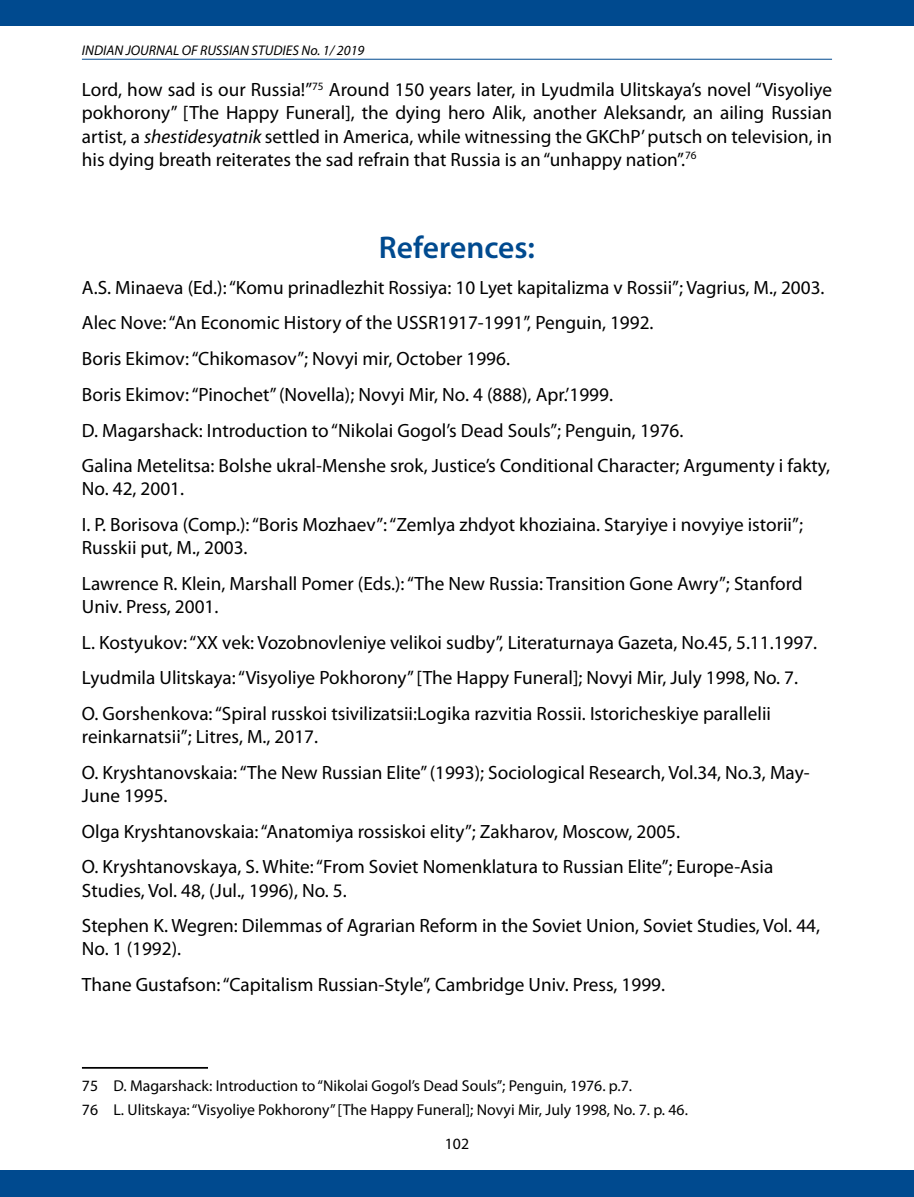
<style>
.page{position:relative;width:914px;height:1197px;background:#fff}
.page>*{position:absolute;margin:0;border:0;box-sizing:border-box;transform-origin:0 0}
.t1{font:600 31.5px "Myriad Pro";color:#004a8f}
.t2{font:19.25px/35.7px "Myriad Pro";color:#000}
.t3{font:15.75px/23.6px "Myriad Pro";color:#000}
.t4{font:italic 14px "Myriad Pro";color:#000}
.s1{font-style:italic}
</style>
<div class="page">
<hr style="left:82px;top:59px;width:750px;height:1px;background:#004a8f">
<hr style="left:82px;top:1067px;width:126px;height:2px;background:#000">
<div style="left:0;top:1171px;width:914px;height:26px;background:#004a8f"></div>
<div style="left:0;top:0;width:914px;height:26px;background:#004a8f"></div>
<p class="t4" style="left:82px;top:42px;width:284px">INDIAN JOURNAL OF RUSSIAN STUDIES No. 1/ 2019</p>
<p class="t2" style="left:82px;top:78px;width:751px;line-height:23.1px;text-align:justify">Lord, how sad is our Russia!”<sup>75</sup> Around 150 years later, in Lyudmila Ulitskaya’s novel “Visyoliye pokhorony” [The Happy Funeral], the dying hero Alik, another Aleksandr, an ailing Russian artist, a <span class="s1">shestidesyatnik</span> settled in America, while witnessing the GKChP’ putsch on television, in his dying breath reiterates the sad refrain that Russia is an “unhappy nation”.<sup>76</sup></p>
<h1 class="t1" style="left:379px;top:227px;width:158px">References:</h1>
<p class="t2" style="left:82px;top:269px;width:749px">A.S. Minaeva (Ed.): “Komu prinadlezhit Rossiya: 10 Lyet kapitalizma v Rossii”; Vagrius, M., 2003.<br>Alec Nove: “An Economic History of the USSR1917-1991”, Penguin, 1992.<br>Boris Ekimov: “Chikomasov”; Novyi mir, October 1996.<br>Boris Ekimov: “Pinochet” (Novella); Novyi Mir, No. 4 (888), Apr.’1999.<br>D. Magarshack: Introduction to “Nikolai Gogol’s Dead Souls”; Penguin, 1976.<br>Galina Metelitsa: Bolshe ukral-Menshe srok, Justice’s Conditional Character; Argumenty i fakty,</p>
<p class="t2" style="left:82px;top:471px;width:722px">No. 42, 2001.<br>I. P. Borisova (Comp.): “Boris Mozhaev”: “Zemlya zhdyot khoziaina. Staryiye i novyiye istorii”;</p>
<p class="t2" style="left:82px;top:530px;width:722px">Russkii put, M., 2003.<br>Lawrence R. Klein, Marshall Pomer (Eds.): “The New Russia: Transition Gone Awry”; Stanford</p>
<p class="t2" style="left:82px;top:588px;width:736px">Univ. Press, 2001.<br>L. Kostyukov: “XX vek: Vozobnovleniye velikoi sudby”, Literaturnaya Gazeta, No.45, 5.11.1997.<br>Lyudmila Ulitskaya: “Visyoliye Pokhorony” [The Happy Funeral]; Novyi Mir, July 1998, No. 7.<br>O. Gorshenkova: “Spiral russkoi tsivilizatsii:Logika razvitia Rossii. Istoricheskiye parallelii</p>
<p class="t2" style="left:82px;top:719px;width:729px">reinkarnatsii”; Litres, M., 2017.<br>O. Kryshtanovskaia: “The New Russian Elite” (1993); Sociological Research, Vol.34, No.3, May-</p>
<p class="t2" style="left:82px;top:777px;width:693px">June 1995.<br>Olga Kryshtanovskaia: “Anatomiya rossiskoi elity”; Zakharov, Moscow, 2005.<br>O. Kryshtanovskaya, S. White: “From Soviet Nomenklatura to Russian Elite”; Europe-Asia</p>
<p class="t2" style="left:82px;top:872px;width:739px">Studies, Vol. 48, (Jul., 1996), No. 5.<br>Stephen K. Wegren: Dilemmas of Agrarian Reform in the Soviet Union, Soviet Studies, Vol. 44,</p>
<p class="t2" style="left:82px;top:931px;width:584px">No. 1 (1992).<br>Thane Gustafson: “Capitalism Russian-Style”, Cambridge Univ. Press, 1999.</p>
<p class="t3" style="left:82px;top:1074px;width:607px">75 D. Magarshack: Introduction to “Nikolai Gogol’s Dead Souls”; Penguin, 1976. p.7.<br>76 L. Ulitskaya: “Visyoliye Pokhorony” [The Happy Funeral]; Novyi Mir, July 1998, No. 7. p. 46.</p>
<p class="t3" style="left:445px;top:1132px;width:26px">102</p>
</div>
